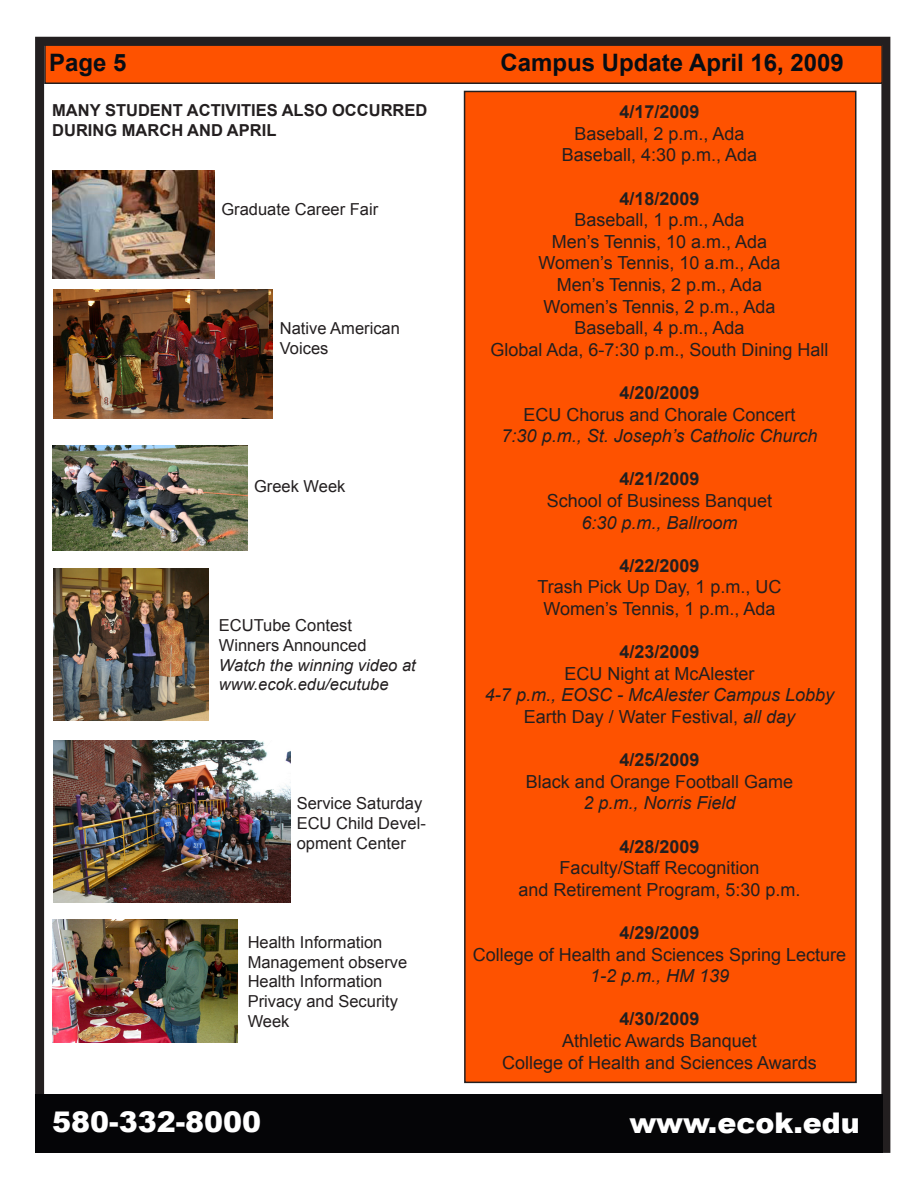
<style>
.page{position:relative;width:918px;height:1188px;background:#fff}
.page>*{position:absolute;margin:0;border:0;box-sizing:border-box;transform-origin:0 0}
.t1{font:900 28.5px "Arial";color:#fff}
.t2{font:700 24px "Arial";color:#080d14}
.Body{font:18px/21.6px "Arial";color:#231f20;text-align:center}
.Body-2{font:italic 18px "Arial";color:#231f20}
.Body-3{font:700 18px "Arial";color:#231f20}
.Body-4{font:16.5px/19.8px "Arial";color:#231f20}
.Body-5{font:700 16.5px "Arial";color:#231f20}
.Body-6{font:italic 16.5px/19.8px "Arial";color:#231f20}
.s1{font-style:italic}
</style>
<div class="page">
<div style="left:35px;top:37px;width:855px;height:1116px;border:9px solid #231f20"></div>
<div style="left:35px;top:1094px;width:848px;height:59px;background:#050507"></div>
<div style="left:45px;top:45px;width:837px;height:38px;background:#fe5200"></div>
<div style="left:44px;top:44px;width:839px;height:40px;border:2px solid #231f20"></div>
<div style="left:465px;top:91px;width:391px;height:991px;background:#fe5200"></div>
<div style="left:464px;top:91px;width:393px;height:992px;border:2px solid #231f20"></div>
<img style="left:54px;top:740px;width:236px;height:162px">
<img style="left:54px;top:289px;width:218px;height:130px">
<img style="left:54px;top:568px;width:154px;height:153px">
<img style="left:52px;top:170px;width:162px;height:108px">
<img style="left:53px;top:446px;width:194px;height:104px">
<img style="left:53px;top:919px;width:185px;height:124px">
<p class="t2" style="left:49px;top:47px;width:79px">Page 5</p>
<p class="t2" style="left:501px;top:47px;width:345px">Campus Update April 16, 2009</p>
<p class="Body-3" style="left:620px;top:100px;width:82px">4/17/2009</p>
<p class="Body" style="left:574px;top:123px;width:172px">Baseball, 2 p.m., Ada</p>
<p class="Body" style="left:562px;top:144px;width:197px">Baseball, 4:30 p.m., Ada</p>
<p class="Body-3" style="left:620px;top:186px;width:82px">4/18/2009</p>
<p class="Body" style="left:574px;top:209px;width:172px">Baseball, 1 p.m., Ada</p>
<p class="Body" style="left:552px;top:231px;width:217px">Men’s Tennis, 10 a.m., Ada</p>
<p class="Body" style="left:538px;top:252px;width:244px">Women’s Tennis, 10 a.m., Ada</p>
<p class="Body" style="left:557px;top:274px;width:207px">Men’s Tennis, 2 p.m., Ada</p>
<p class="Body" style="left:543px;top:296px;width:234px">Women’s Tennis, 2 p.m., Ada</p>
<p class="Body" style="left:574px;top:317px;width:172px">Baseball, 4 p.m., Ada</p>
<p class="Body" style="left:490px;top:339px;width:340px">Global Ada, 6-7:30 p.m., South Dining Hall</p>
<p class="Body-3" style="left:620px;top:381px;width:82px">4/20/2009</p>
<p class="Body" style="left:523px;top:404px;width:274px">ECU Chorus and Chorale Concert</p>
<p class="Body-2" style="left:502px;top:424px;width:317px">7:30 p.m., St. Joseph’s Catholic Church</p>
<p class="Body-3" style="left:620px;top:467px;width:82px">4/21/2009</p>
<p class="Body" style="left:547px;top:490px;width:227px">School of Business Banquet</p>
<p class="Body-2" style="left:582px;top:511px;width:158px">6:30 p.m., Ballroom</p>
<p class="Body-3" style="left:620px;top:554px;width:82px">4/22/2009</p>
<p class="Body" style="left:538px;top:576px;width:246px">Trash Pick Up Day, 1 p.m., UC</p>
<p class="Body" style="left:543px;top:598px;width:234px">Women’s Tennis, 1 p.m., Ada</p>
<p class="Body-3" style="left:620px;top:640px;width:82px">4/23/2009</p>
<p class="Body" style="left:565px;top:663px;width:192px">ECU Night at McAlester</p>
<p class="Body-2" style="left:485px;top:683px;width:351px">4-7 p.m., EOSC - McAlester Campus Lobby</p>
<p class="Body" style="left:524px;top:706px;width:273px">Earth Day / Water Festival, <span class="s1">all day</span></p>
<p class="Body-3" style="left:620px;top:748px;width:82px">4/25/2009</p>
<p class="Body" style="left:526px;top:771px;width:269px">Black and Orange Football Game</p>
<p class="Body-2" style="left:584px;top:791px;width:154px">2 p.m., Norris Field</p>
<p class="Body-3" style="left:620px;top:834px;width:82px">4/28/2009</p>
<p class="Body" style="left:560px;top:857px;width:201px">Faculty/Staff Recognition</p>
<p class="Body" style="left:518px;top:879px;width:284px">and Retirement Program, 5:30 p.m.</p>
<p class="Body-3" style="left:620px;top:921px;width:82px">4/29/2009</p>
<p class="Body" style="left:473px;top:944px;width:375px">College of Health and Sciences Spring Lecture<br><span class="s1">1-2 p.m., HM 139</span></p>
<p class="Body-3" style="left:620px;top:1007px;width:82px">4/30/2009</p>
<p class="Body" style="left:562px;top:1030px;width:196px">Athletic Awards Banquet</p>
<p class="Body" style="left:502px;top:1052px;width:316px">College of Health and Sciences Awards</p>
<p class="Body-5" style="left:52px;top:99px;width:377px">MANY STUDENT ACTIVITIES ALSO OCCURRED</p>
<p class="Body-5" style="left:52px;top:119px;width:226px">DURING MARCH AND APRIL</p>
<p class="Body-4" style="left:221px;top:200px;width:158px">Graduate Career Fair</p>
<p class="Body-4" style="left:280px;top:318px;width:122px">Native American<br>Voices</p>
<p class="Body-4" style="left:254px;top:477px;width:93px">Greek Week</p>
<p class="Body-4" style="left:219px;top:615px;width:135px">ECUTube Contest</p>
<p class="Body-4" style="left:219px;top:635px;width:149px">Winners Announced</p>
<p class="Body-6" style="left:219px;top:655px;width:198px">Watch the winning video at www.ecok.edu/ecutube</p>
<p class="Body-4" style="left:297px;top:794px;width:127px">Service Saturday</p>
<p class="Body-4" style="left:297px;top:813px;width:131px">ECU Child Devel&shy;opment Center</p>
<p class="Body-4" style="left:248px;top:932px;width:136px">Health Information</p>
<p class="Body-4" style="left:248px;top:952px;width:161px">Management observe</p>
<p class="Body-4" style="left:248px;top:972px;width:136px">Health Information</p>
<p class="Body-4" style="left:248px;top:992px;width:152px">Privacy and Security<br>Week</p>
<p class="t1" style="left:52px;top:1101px;width:211px">580-332-8000</p>
<p class="t1" style="left:629px;top:1102px;width:232px">www.ecok.edu</p>
</div>
